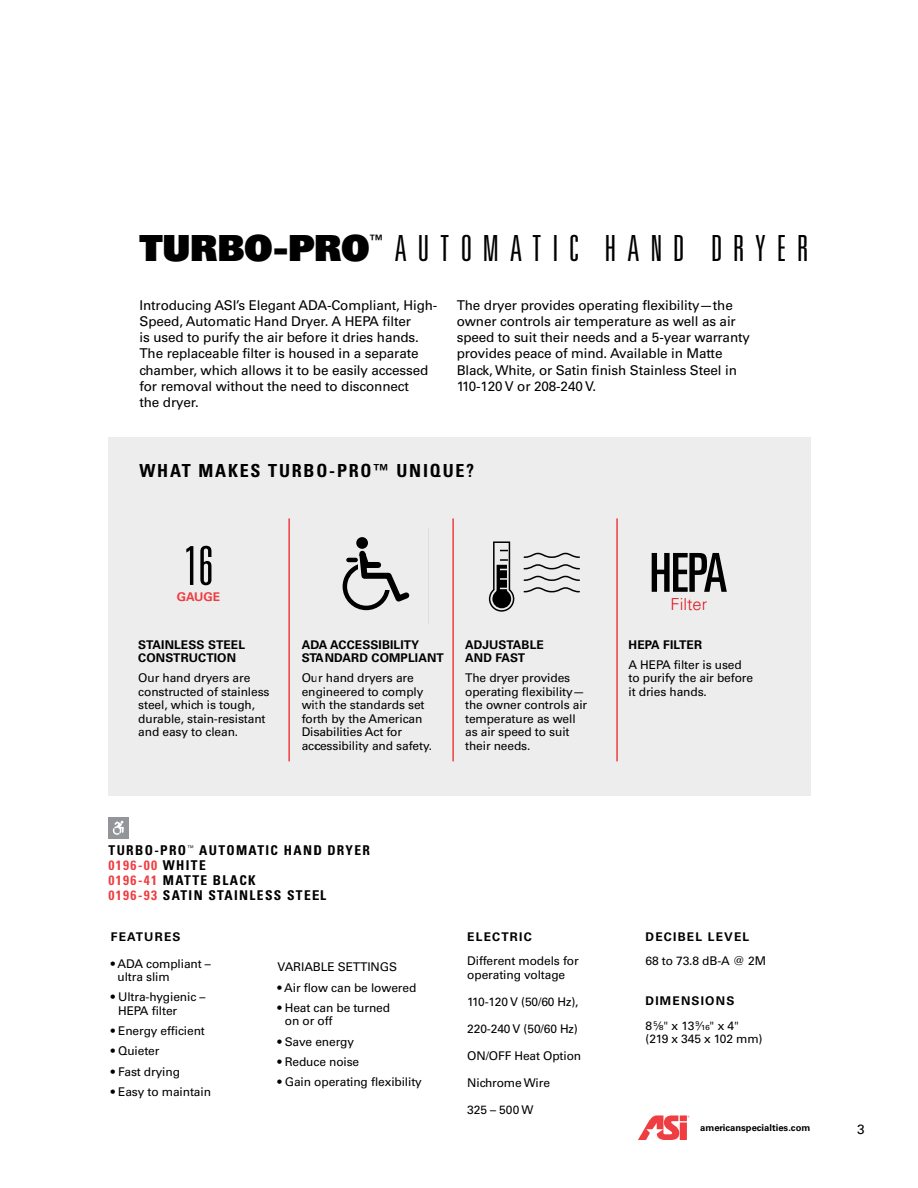
<style>
.page{position:relative;width:918px;height:1188px;background:#fff}
.page>*{position:absolute;margin:0;border:0;box-sizing:border-box;transform-origin:0 0}
.t1{font:ultra-condensed 53.85px "Univers";color:#000}
.t2{font:53.85px "Univers LT Pro Light Ult Cond";color:#000}
.t3{font:36px "Univers LT Pro Light Ult Cond";letter-spacing:.3em;color:#000}
.t4{font:36px "Univers LT Pro 85 X Black";letter-spacing:-.015em;color:#000}
.t5{font:700 condensed 18px "Univers LT Pro";letter-spacing:.1em;color:#000}
.t6{font:300 16.5px "Univers";color:#ed1d24}
.t7{font:700 condensed 15.75px "Univers LT Pro";color:#000}
.t8{font:13.5px/16.2px "Univers LT Pro 55 Roman";letter-spacing:-.01em;color:#000}
.t9{font:700 condensed 13.5px/15px "Univers LT Pro";letter-spacing:.1em;color:#000}
.t10{font:12px/13.5px "Univers LT Pro 55 Roman";letter-spacing:-.01em;color:#000}
.t11{font:700 12px/13.5px "Univers LT Pro 65";letter-spacing:.01em;color:#000}
.t12{font:700 12px "Univers LT Pro 65";letter-spacing:.1em;color:#000}
.t13{font:700 12px "Univers LT Pro 65";color:#ef3e42}
.t14{font:700 9.45px "Univers LT Pro 65";color:#000}
.s1{color:#ef3e42}
</style>
<div class="page">
<svg style="left:108px;top:818px;width:21px;height:21px"></svg>
<svg style="left:638px;top:1115px;width:51px;height:25px"></svg>
<div style="left:108px;top:437px;width:703px;height:358px;background:#ededee"></div>
<hr style="left:288px;top:518px;width:2px;height:243px;background:#ef3e42">
<hr style="left:452px;top:518px;width:2px;height:243px;background:#ef3e42">
<hr style="left:616px;top:518px;width:2px;height:243px;background:#ef3e42">
<svg style="left:343px;top:537px;width:67px;height:74px"></svg>
<svg style="left:488px;top:541px;width:27px;height:71px"></svg>
<svg style="left:523px;top:552px;width:57px;height:41px"></svg>
<h2 class="t4" style="left:140px;top:224px;width:232px">TURBO-PRO</h2>
<h3 class="t7" style="left:370px;top:231px;width:15px">™</h3>
<h2 class="t3" style="left:395px;top:227px;width:416px">AUTOMATIC HAND DRYER</h2>
<p class="t8" style="left:140px;top:296px;width:299px">Introducing ASI’s Elegant ADA-Compliant, High-Speed, Automatic Hand Dryer. A HEPA filter<br>is used to purify the air before it dries hands.<br>The replaceable filter is housed in a separate chamber, which allows it to be easily accessed for removal without the need to disconnect<br>the dryer.</p>
<p class="t8" style="left:457px;top:296px;width:295px">The dryer provides operating flexibility—the owner controls air temperature as well as air speed to suit their needs and a 5-year warranty provides peace of mind. Available in Matte Black, White, or Satin finish Stainless Steel in 110-120 V or 208-240 V.</p>
<h3 class="t5" style="left:140px;top:460px;width:336px">WHAT MAKES TURBO-PRO™ UNIQUE?</h3>
<h1 class="t2" style="left:184px;top:534px;width:31px">16</h1>
<p class="t13" style="left:177px;top:589px;width:45px">GAUGE</p>
<p class="t11" style="left:138px;top:637px;width:108px">STAINLESS STEEL<br>CONSTRUCTION</p>
<p class="t10" style="left:138px;top:671px;width:133px">Our hand dryers are constructed of stainless steel, which is tough, durable, stain-resistant and easy to clean.</p>
<p class="t11" style="left:302px;top:637px;width:144px">ADA ACCESSIBILITY<br>STANDARD COMPLIANT</p>
<p class="t10" style="left:302px;top:671px;width:132px">Our hand dryers are engineered to comply with the standards set forth by the American<br>Disabilities Act for accessibility and safety.</p>
<p class="t11" style="left:465px;top:637px;width:80px">ADJUSTABLE<br>AND FAST</p>
<p class="t10" style="left:465px;top:671px;width:124px">The dryer provides operating flexibility— the owner controls air temperature as well as air speed to suit their needs.</p>
<p class="t9" style="left:109px;top:843px;width:263px">TURBO-PRO<sup>™</sup> AUTOMATIC HAND DRYER<br><span class="s1">0196-00</span> WHITE<br><span class="s1">0196-41</span> MATTE BLACK<br><span class="s1">0196-93</span> SATIN STAINLESS STEEL</p>
<p class="t12" style="left:111px;top:928px;width:71px">FEATURES</p>
<p class="t10" style="left:118px;top:956px;width:95px;text-indent:-7px">• ADA compliant – ultra slim</p>
<p class="t10" style="left:118px;top:990px;width:89px;text-indent:-7px">• Ultra-hygienic –<br>HEPA filter</p>
<p class="t10" style="left:111px;top:1024px;width:96px">• Energy efficient</p>
<p class="t10" style="left:111px;top:1044px;width:50px">• Quieter</p>
<p class="t10" style="left:111px;top:1064px;width:71px">• Fast drying</p>
<p class="t10" style="left:111px;top:1084px;width:102px">• Easy to maintain</p>
<p class="t10" style="left:278px;top:960px;width:121px">VARIABLE SETTINGS</p>
<p class="t10" style="left:278px;top:980px;width:140px">• Air flow can be lowered</p>
<p class="t10" style="left:285px;top:1000px;width:107px;text-indent:-7px">• Heat can be turned on or off</p>
<p class="t10" style="left:278px;top:1034px;width:78px">• Save energy</p>
<p class="t10" style="left:278px;top:1054px;width:83px">• Reduce noise</p>
<p class="t10" style="left:278px;top:1075px;width:146px">• Gain operating flexibility</p>
<p class="t12" style="left:467px;top:928px;width:66px">ELECTRIC</p>
<p class="t10" style="left:467px;top:953px;width:113px">Different models for operating voltage</p>
<p class="t10" style="left:467px;top:994px;width:113px">110-120 V (50/60 Hz),</p>
<p class="t10" style="left:467px;top:1021px;width:112px">220-240 V (50/60 Hz)</p>
<p class="t10" style="left:467px;top:1048px;width:115px">ON/OFF Heat Option</p>
<p class="t10" style="left:467px;top:1075px;width:84px">Nichrome Wire</p>
<p class="t10" style="left:467px;top:1102px;width:68px">325 – 500 W</p>
<h1 class="t1" style="left:650px;top:542px;width:79px">HEPA</h1>
<h3 class="t6" style="left:671px;top:594px;width:38px">Filter</h3>
<p class="t11" style="left:629px;top:637px;width:75px">HEPA FILTER</p>
<p class="t10" style="left:629px;top:657px;width:126px">A HEPA filter is used to purify the air before it dries hands.</p>
<p class="t12" style="left:646px;top:928px;width:105px">DECIBEL LEVEL</p>
<p class="t10" style="left:646px;top:953px;width:122px">68 to 73.8 dB-A @ 2M</p>
<p class="t12" style="left:646px;top:993px;width:90px">DIMENSIONS</p>
<p class="t10" style="left:646px;top:1018px;width:119px">8 <sup>5</sup>⁄₈" x 13 <sup>9</sup>⁄₁₆" x 4" (219 x 345 x 102 mm)</p>
<p class="t14" style="left:700px;top:1121px;width:112px">americanspecialties.com</p>
<p class="t8" style="left:857px;top:1120px;width:9px">3</p>
</div>
